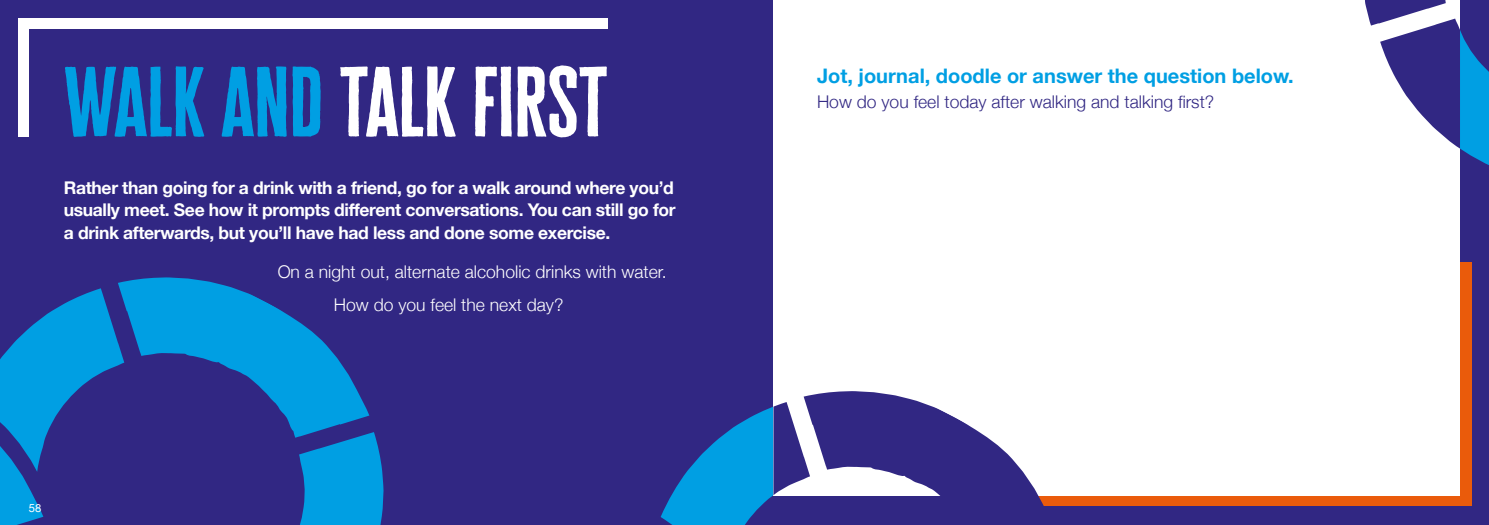
<style>
.page{position:relative;width:1489px;height:525px;background:#fff}
.page>*{position:absolute;margin:0;border:0;box-sizing:border-box;transform-origin:0 0}
.t1{font:81.25px "Cheddar Gothic Sans";color:#fff}
.t2{font:700 20px "Helvetica Neue";color:#009fe3}
.t3{font:700 17.5px/22.5px "Helvetica Neue";letter-spacing:-.02em;color:#fff;text-align:justify}
.t4{font:300 17.5px/33.1px "Helvetica Neue";color:#fff}
.t5{font:300 17.5px "Helvetica Neue";color:#312783}
.t6{font:11.25px "Helvetica Neue";color:#fff}
.s1{color:#009fe3}
</style>
<div class="page">
<div style="left:0;top:0;width:754px;height:524px;background:#312783"></div>
<div style="left:18px;top:18px;width:589px;height:118px;background:#fff"></div>
<div style="left:29px;top:29px;width:686px;height:466px;background:#312783"></div>
<div style="left:744px;top:0;width:744px;height:524px;background:#312783"></div>
<div style="left:1018px;top:262px;width:452px;height:243px;background:#ea5b0b"></div>
<svg style="left:19px;top:291px;width:74px;height:47px;fill:#009fe3"></svg>
<div style="left:300px;top:463px;width:84px;height:61px;background:#009fe3"></div>
<svg style="left:93px;top:277px;width:288px;height:186px"></svg>
<svg style="left:0;top:338px;width:167px;height:186px"></svg>
<div style="left:773px;top:0;width:686px;height:495px;background:#fff"></div>
<svg style="left:660px;top:405px;width:118px;height:119px"></svg>
<svg style="left:778px;top:391px;width:295px;height:115px;fill:#312783"></svg>
<svg style="left:1365px;top:0;width:123px;height:166px"></svg>
<h1 class="t1" style="left:64px;top:52px;width:545px"><span class="s1">WALK AND</span> TALK FIRST</h1>
<p class="t2" style="left:817px;top:60px;width:478px">Jot, journal, doodle or answer the question below.</p>
<p class="t5" style="left:817px;top:87px;width:399px">How do you feel today after walking and talking first?</p>
<p class="t3" style="left:64px;top:176px;width:613px">Rather than going for a drink with a friend, go for a walk around where you’d usually meet. See how it prompts different conversations. You can still go for a drink afterwards, but you’ll have had less and done some exercise.</p>
<p class="t4" style="left:334px;top:253px;width:334px;text-indent:-56px">On a night out, alternate alcoholic drinks with water.<br>How do you feel the next day?</p>
<p class="t6" style="left:29px;top:500px;width:14px">58</p>
</div>
